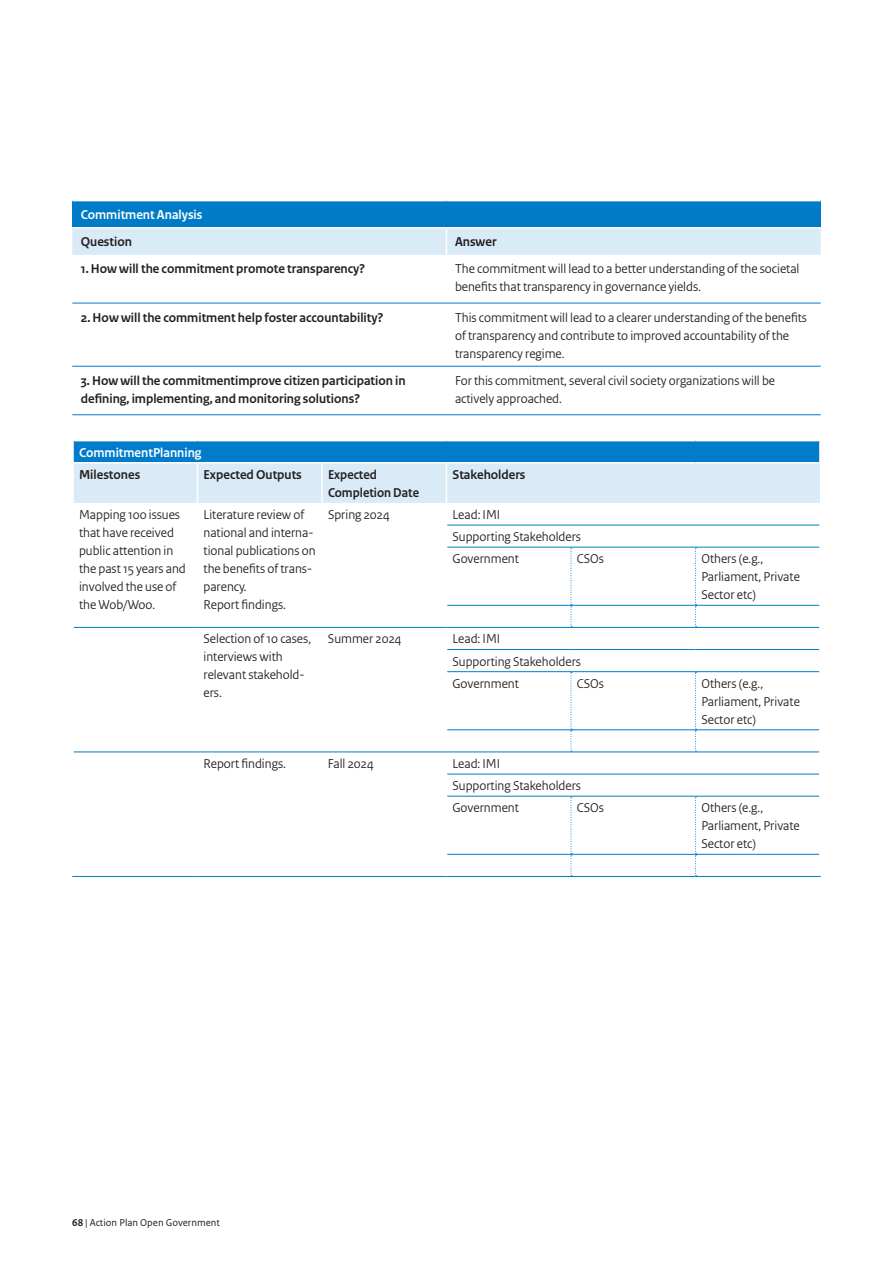
<style>
.page{position:relative;width:893px;height:1263px;background:#fff}
.page>*{position:absolute;margin:0;border:0;box-sizing:border-box;transform-origin:0 0}
.Tabel_plat{font:13.5px/18px "Rijksoverheid Sans Heading";color:#231f20}
.Tabel_kop{font:700 13.5px/18px "Rijksoverheid Sans Heading";color:#231f20}
.Tabel_kop-2{font:700 13.5px "Rijksoverheid Sans Heading";color:#fff}
.Tabel_plat-2{font:700 13.5px "Rijksoverheid Sans Heading";color:#231f20}
.t1{font:10.5px "Rijksoverheid Sans Text";color:#231f20}
.s1{font-weight:700}
</style>
<div class="page">
<div style="left:72px;top:201px;width:749px;height:27px;background:#007bc7"></div>
<hr style="left:72px;top:227px;width:374px;height:1px;background:#fff">
<hr style="left:446px;top:227px;width:375px;height:1px;background:#fff">
<div style="left:72px;top:228px;width:749px;height:27px;background:#d9ebf7"></div>
<hr style="left:72px;top:303px;width:374px;height:1px;background:#007bc7">
<hr style="left:446px;top:303px;width:375px;height:1px;background:#007bc7">
<hr style="left:72px;top:366px;width:374px;height:1px;background:#007bc7">
<hr style="left:446px;top:366px;width:375px;height:1px;background:#007bc7">
<hr style="left:72px;top:414px;width:374px;height:1px;background:#007bc7">
<hr style="left:446px;top:414px;width:375px;height:1px;background:#007bc7">
<div style="left:73px;top:441px;width:747px;height:22px;background:#007ccb"></div>
<hr style="left:72px;top:441px;width:2px;height:21px;background:#fff">
<hr style="left:819px;top:441px;width:2px;height:21px;background:#fff">
<hr style="left:72px;top:462px;width:126px;height:1px;background:#fff">
<hr style="left:198px;top:462px;width:124px;height:1px;background:#fff">
<hr style="left:322px;top:462px;width:124px;height:1px;background:#fff">
<hr style="left:446px;top:462px;width:125px;height:1px;background:#fff">
<hr style="left:571px;top:462px;width:124px;height:1px;background:#fff">
<hr style="left:695px;top:462px;width:126px;height:1px;background:#fff">
<hr style="left:72px;top:876px;width:126px;height:1px;background:#007ccb">
<hr style="left:198px;top:876px;width:124px;height:1px;background:#007ccb">
<hr style="left:322px;top:876px;width:124px;height:1px;background:#007ccb">
<hr style="left:446px;top:876px;width:125px;height:1px;background:#007ccb">
<hr style="left:695px;top:876px;width:126px;height:1px;background:#007ccb">
<svg style="left:73px;top:463px;width:747px;height:413px"></svg>
<hr style="left:571px;top:605px;width:124px;height:1px;background:#007ccb">
<hr style="left:571px;top:627px;width:124px;height:1px;background:#007ccb">
<hr style="left:571px;top:751px;width:124px;height:1px;background:#007ccb">
<hr style="left:571px;top:876px;width:124px;height:1px;background:#007ccb">
<p class="Tabel_kop-2" style="left:81px;top:207px;width:123px">Commitment Analysis</p>
<p class="Tabel_kop" style="left:81px;top:233px;width:53px">Question</p>
<p class="Tabel_plat-2" style="left:455px;top:234px;width:43px">Answer</p>
<p class="Tabel_kop" style="left:81px;top:260px;width:286px">1. How will the commitment promote transparency?</p>
<p class="Tabel_plat" style="left:455px;top:260px;width:346px">The commitment will lead to a better understanding of the societal benefits that transparency in governance yields.</p>
<p class="Tabel_kop" style="left:81px;top:309px;width:304px">2. How will the commitment help foster accountability?</p>
<p class="Tabel_plat" style="left:455px;top:308px;width:354px">This commitment will lead to a clearer understanding of the benefits of transparency and contribute to improved accountability of the transparency regime.</p>
<p class="Tabel_kop" style="left:81px;top:372px;width:326px">3. How will the commitmentimprove citizen participation in defining, implementing, and monitoring solutions?</p>
<p class="Tabel_plat" style="left:455px;top:372px;width:322px">For this commitment, several civil society organizations will be actively approached.</p>
<p class="Tabel_kop-2" style="left:79px;top:445px;width:124px">CommitmentPlanning</p>
<p class="Tabel_kop" style="left:79px;top:466px;width:63px">Milestones</p>
<p class="Tabel_kop" style="left:204px;top:466px;width:100px">Expected Outputs</p>
<p class="Tabel_kop" style="left:328px;top:466px;width:93px">Expected<br>Completion Date</p>
<p class="Tabel_kop" style="left:452px;top:466px;width:74px">Stakeholders</p>
<p class="Tabel_plat" style="left:79px;top:506px;width:108px">Mapping 100 issues that have received public attention in the past 15 years and involved the use of the Wob/Woo.</p>
<p class="Tabel_plat" style="left:204px;top:506px;width:114px">Literature review of national and interna&shy;tional publications on the benefits of trans&shy;parency.</p>
<p class="Tabel_plat" style="left:328px;top:506px;width:63px">Spring 2024</p>
<p class="Tabel_plat" style="left:452px;top:506px;width:49px">Lead: IMI</p>
<p class="Tabel_plat" style="left:452px;top:528px;width:130px">Supporting Stakeholders</p>
<p class="Tabel_plat" style="left:452px;top:550px;width:68px">Government</p>
<p class="Tabel_plat" style="left:577px;top:550px;width:28px">CSOs</p>
<p class="Tabel_plat" style="left:701px;top:550px;width:100px">Others (e.g.,<br>Parliament, Private<br>Sector etc)</p>
<p class="Tabel_plat" style="left:204px;top:596px;width:84px">Report findings.</p>
<p class="Tabel_plat" style="left:203px;top:630px;width:109px">Selection of 10 cases, interviews with relevant stakehold&shy;ers.</p>
<p class="Tabel_plat" style="left:328px;top:630px;width:75px">Summer 2024</p>
<p class="Tabel_plat" style="left:452px;top:630px;width:49px">Lead: IMI</p>
<p class="Tabel_plat" style="left:452px;top:652px;width:130px">Supporting Stakeholders</p>
<p class="Tabel_plat" style="left:452px;top:674px;width:68px">Government</p>
<p class="Tabel_plat" style="left:577px;top:674px;width:28px">CSOs</p>
<p class="Tabel_plat" style="left:701px;top:674px;width:100px">Others (e.g.,<br>Parliament, Private<br>Sector etc)</p>
<p class="Tabel_plat" style="left:203px;top:755px;width:84px">Report findings.</p>
<p class="Tabel_plat" style="left:328px;top:755px;width:47px">Fall 2024</p>
<p class="Tabel_plat" style="left:452px;top:755px;width:49px">Lead: IMI</p>
<p class="Tabel_plat" style="left:452px;top:777px;width:130px">Supporting Stakeholders</p>
<p class="Tabel_plat" style="left:452px;top:799px;width:68px">Government</p>
<p class="Tabel_plat" style="left:577px;top:799px;width:28px">CSOs</p>
<p class="Tabel_plat" style="left:701px;top:799px;width:100px">Others (e.g.,<br>Parliament, Private<br>Sector etc)</p>
<p class="t1" style="left:72px;top:1216px;width:149px"><span class="s1">68</span> | Action Plan Open Government</p>
</div>
